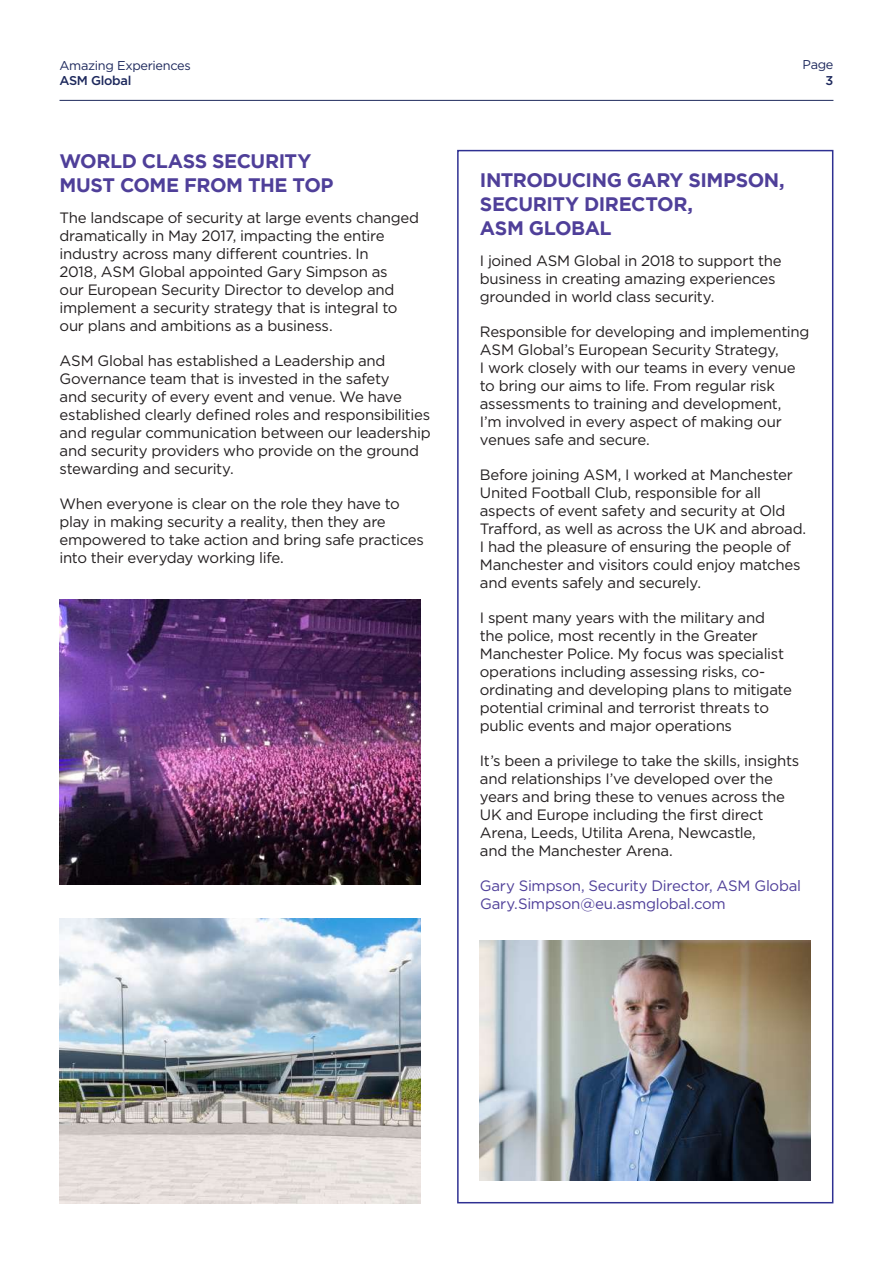
<style>
.page{position:relative;width:893px;height:1263px;background:#fff}
.page>*{position:absolute;margin:0;border:0;box-sizing:border-box;transform-origin:0 0}
.t1{font:700 19.5px/24px "Gotham";letter-spacing:-.02em;color:#4f3f99}
.t2{font:15px/18px "Gotham";letter-spacing:-.02em;color:#231f20}
.t3{font:15px/18px "Gotham";letter-spacing:-.015em;color:#4f3f99}
.t4{font:12.75px "Gotham";letter-spacing:-.025em;color:#1d285c}
.t5{font:500 12.75px "Gotham";letter-spacing:-.025em;color:#1d285c}
</style>
<div class="page">
<hr style="left:60px;top:100px;width:773px;height:1px;background:#1d285c">
<div style="left:457px;top:150px;width:376px;height:1053px;border:2px solid #2e3092"></div>
<img style="left:60px;top:599px;width:361px;height:286px">
<img style="left:60px;top:918px;width:361px;height:285px">
<img style="left:480px;top:940px;width:331px;height:241px">
<p class="t4" style="left:60px;top:57px;width:133px">Amazing Experiences</p>
<p class="t5" style="left:60px;top:72px;width:73px">ASM Global</p>
<h1 class="t1" style="left:60px;top:148px;width:276px">WORLD CLASS SECURITY<br>MUST COME FROM THE TOP</h1>
<p class="t2" style="left:60px;top:208px;width:361px">The landscape of security at large events changed dramatically in May 2017, impacting the entire industry across many different countries. In<br>2018, ASM Global appointed Gary Simpson as<br>our European Security Director to develop and implement a security strategy that is integral to our plans and ambitions as a business.</p>
<p class="t2" style="left:60px;top:351px;width:373px">ASM Global has established a Leadership and Governance team that is invested in the safety<br>and security of every event and venue. We have established clearly defined roles and responsibilities and regular communication between our leadership and security providers who provide on the ground stewarding and security.</p>
<p class="t2" style="left:60px;top:494px;width:366px">When everyone is clear on the role they have to play in making security a reality, then they are empowered to take action and bring safe practices into their everyday working life.</p>
<p class="t4" style="left:803px;top:57px;width:32px">Page</p>
<p class="t5" style="left:826px;top:72px;width:9px">3</p>
<h1 class="t1" style="left:480px;top:168px;width:306px">INTRODUCING GARY SIMPSON,<br>SECURITY DIRECTOR,<br>ASM GLOBAL</h1>
<p class="t2" style="left:480px;top:251px;width:303px">I joined ASM Global in 2018 to support the business in creating amazing experiences grounded in world class security.</p>
<p class="t2" style="left:480px;top:322px;width:331px">Responsible for developing and implementing ASM Global’s European Security Strategy,<br>I work closely with our teams in every venue to bring our aims to life. From regular risk assessments to training and development,<br>I’m involved in every aspect of making our venues safe and secure.</p>
<p class="t2" style="left:480px;top:465px;width:328px">Before joining ASM, I worked at Manchester United Football Club, responsible for all aspects of event safety and security at Old Trafford, as well as across the UK and abroad.<br>I had the pleasure of ensuring the people of Manchester and visitors could enjoy matches and events safely and securely.</p>
<p class="t2" style="left:480px;top:608px;width:314px">I spent many years with the military and the police, most recently in the Greater Manchester Police. My focus was specialist operations including assessing risks, co&shy;ordinating and developing plans to mitigate potential criminal and terrorist threats to public events and major operations</p>
<p class="t2" style="left:480px;top:751px;width:321px">It’s been a privilege to take the skills, insights and relationships I’ve developed over the years and bring these to venues across the UK and Europe including the first direct Arena, Leeds, Utilita Arena, Newcastle,<br>and the Manchester Arena.</p>
<p class="t3" style="left:480px;top:876px;width:323px">Gary Simpson, Security Director, ASM Global<br>Gary.Simpson@eu.asmglobal.com</p>
</div>
